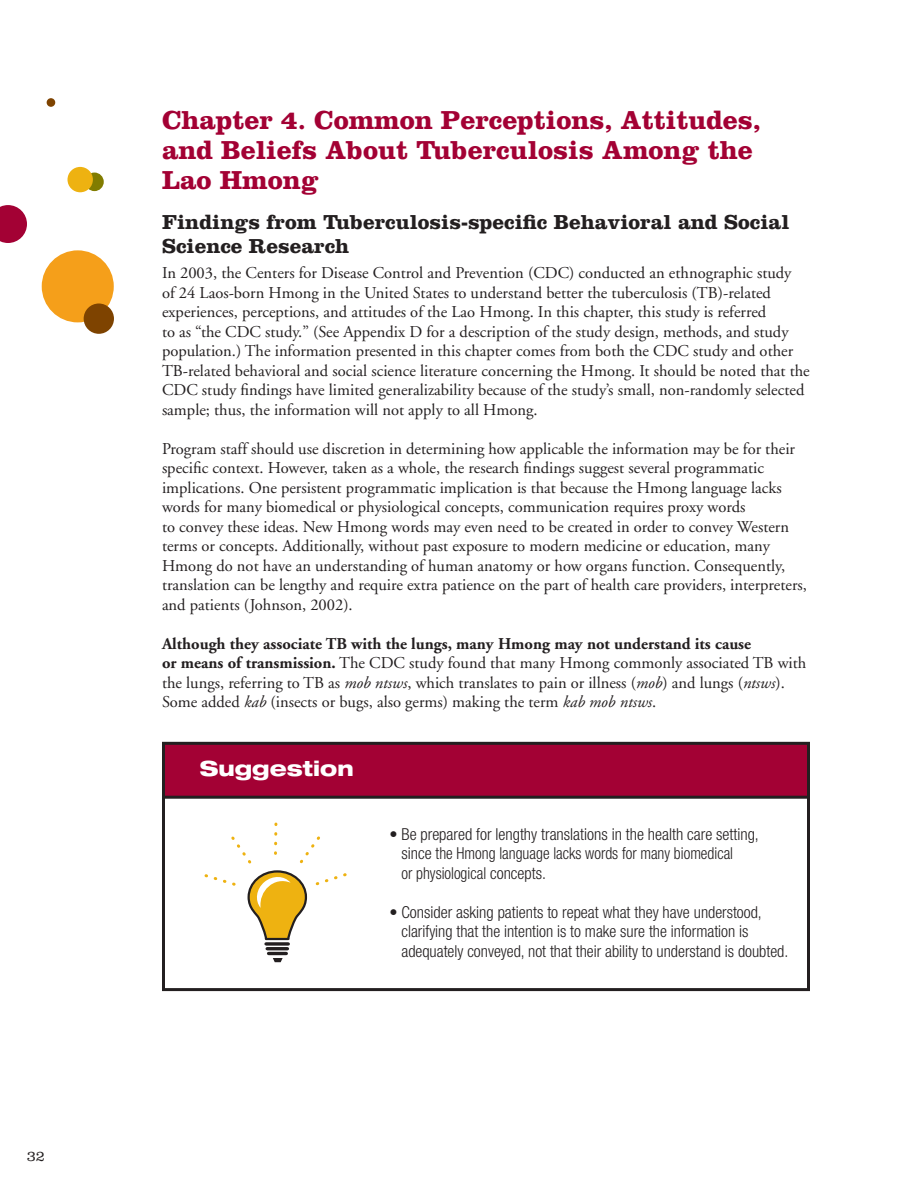
<style>
.page{position:relative;width:918px;height:1188px;background:#fff}
.page>*{position:absolute;margin:0;border:0;box-sizing:border-box;transform-origin:0 0}
.t1{font:700 27px/30px "Clarendon";color:#a30134}
.t2{font:700 21px/24px "Clarendon";color:#231f20}
.t3{font:800 expanded 21px "Helvetica Neue";color:#fff}
.t4{font:16.5px/19.5px "Adobe Garamond";color:#231f20}
.t5{font:300 condensed 16.5px/19.5px "Helvetica Neue";color:#231f20}
.t6{font:300 15px "Clarendon";color:#231f20}
.s1{font-weight:700}
.s2{font-style:italic}
</style>
<div class="page">
<div style="left:47px;top:98px;width:8px;height:9px;background:#7e4300;border-radius:50%"></div>
<svg style="left:0;top:205px;width:27px;height:38px"></svg>
<div style="left:42px;top:250px;width:72px;height:72px;background:#f59f1a;border-radius:50%"></div>
<div style="left:84px;top:304px;width:30px;height:30px;background:#7e4300;border-radius:50%"></div>
<div style="left:85px;top:173px;width:19px;height:18px;background:#817c00;border-radius:50%"></div>
<div style="left:68px;top:167px;width:25px;height:25px;background:#eeb211;border-radius:50%"></div>
<svg style="left:162px;top:741px;width:648px;height:251px"></svg>
<p class="t6" style="left:27px;top:1151px;width:20px">32</p>
<h1 class="t1" style="left:162px;top:108px;width:601px">Chapter 4. Common Perceptions, Attitudes, and Beliefs About Tuberculosis Among the<br>Lao Hmong</h1>
<h2 class="t2" style="left:162px;top:212px;width:629px">Findings from Tuberculosis-specific Behavioral and Social<br>Science Research</h2>
<p class="t4" style="left:162px;top:265px;width:649px">In 2003, the Centers for Disease Control and Prevention (CDC) conducted an ethnographic study<br>of 24 Laos-born Hmong in the United States to understand better the tuberculosis (TB)-related experiences, perceptions, and attitudes of the Lao Hmong. In this chapter, this study is referred<br>to as “the CDC study.” (See Appendix D for a description of the study design, methods, and study population.) The information presented in this chapter comes from both the CDC study and other TB-related behavioral and social science literature concerning the Hmong. It should be noted that the CDC study findings have limited generalizability because of the study’s small, non-randomly selected sample; thus, the information will not apply to all Hmong.</p>
<p class="t4" style="left:162px;top:440px;width:646px">Program staff should use discretion in determining how applicable the information may be for their specific context. However, taken as a whole, the research findings suggest several programmatic implications. One persistent programmatic implication is that because the Hmong language lacks words for many biomedical or physiological concepts, communication requires proxy words<br>to convey these ideas. New Hmong words may even need to be created in order to convey Western terms or concepts. Additionally, without past exposure to modern medicine or education, many Hmong do not have an understanding of human anatomy or how organs function. Consequently, translation can be lengthy and require extra patience on the part of health care providers, interpreters, and patients (Johnson, 2002).</p>
<p class="t4" style="left:162px;top:635px;width:646px"><span class="s1">Although they associate TB with the lungs, many Hmong may not understand its cause<br>or means of transmission.</span> The CDC study found that many Hmong commonly associated TB with the lungs, referring to TB as <span class="s2">mob ntsws</span>, which translates to pain or illness (<span class="s2">mob</span>) and lungs (<span class="s2">ntsws</span>).<br>Some added <span class="s2">kab</span> (insects or bugs, also germs) making the term <span class="s2">kab mob ntsws</span>.</p>
<p class="t3" style="left:200px;top:760px;width:155px">Suggestion</p>
<p class="t5" style="left:402px;top:826px;width:359px;text-indent:-12px">• Be prepared for lengthy translations in the health care setting, since the Hmong language lacks words for many biomedical<br>or physiological concepts.</p>
<p class="t5" style="left:389px;top:904px;width:374px;text-align:center">• Consider asking patients to repeat what they have understood, clarifying that the intention is to make sure the information is</p>
<p class="t5" style="left:402px;top:943px;width:388px">adequately conveyed, not that their ability to understand is doubted.</p>
</div>
